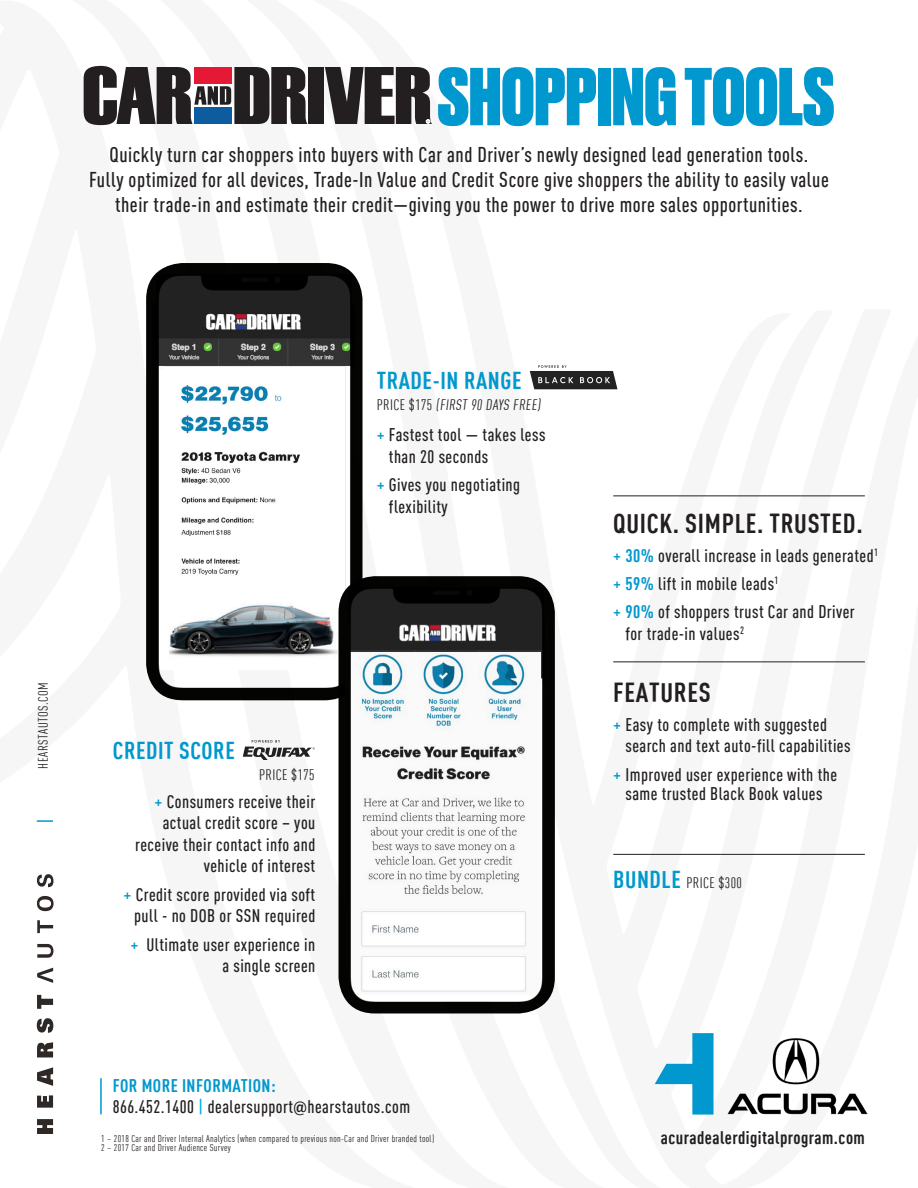
<style>
.page{position:relative;width:918px;height:1188px;background:#fff}
.page>*{position:absolute;margin:0;border:0;box-sizing:border-box;transform-origin:0 0}
.t1{font:800 77.1px "Druk";color:#0098ce}
.t2{font:700 27px "FFDIN Condensed";letter-spacing:.025em;color:#231f20}
.t3{font:700 24px "FFDIN Condensed";letter-spacing:.025em;color:#0098ce}
.t4{font:500 21px/25.2px "FFDIN Condensed";letter-spacing:.025em;color:#231f20;text-align:center}
.t5{font:500 18px/21.6px "FFDIN Condensed";letter-spacing:.025em;color:#231f20}
.t6{font:700 18px "FFDIN Condensed";letter-spacing:.025em;color:#231f20}
.t7{font:15px "FFDIN Condensed";letter-spacing:.025em;color:#231f20}
.t8{font:13.5px "FFDIN Condensed";letter-spacing:.04em;color:#231f20}
.t9{font:9.75px "FFDIN Condensed";letter-spacing:.03em;color:#231f20}
.s1{color:#0098ce}
.s2{font-weight:700;color:#0098ce}
.s3{color:#00aeef}
.s4{font-family:"Benton Sans Condensed"}
.s5{font-weight:700;font-size:24px;color:#0098ce}
</style>
<div class="page">
<svg style="left:37px;top:820px;width:16px;height:2px"></svg>
<svg style="left:37px;top:874px;width:16px;height:13px"></svg>
<svg style="left:37px;top:944px;width:16px;height:14px"></svg>
<svg style="left:37px;top:920px;width:16px;height:13px"></svg>
<svg style="left:37px;top:896px;width:17px;height:15px"></svg>
<svg style="left:37px;top:995px;width:16px;height:139px"></svg>
<svg style="left:37px;top:968px;width:16px;height:15px"></svg>
<hr style="left:100px;top:1078px;width:2px;height:36px;background:#0098ce">
<div style="left:308px;top:67px;width:16px;height:57px;background:#231f20"></div>
<svg style="left:84px;top:66px;width:223px;height:59px"></svg>
<div style="left:194px;top:108px;width:38px;height:16px;background:#0d5ca0"></div>
<div style="left:194px;top:67px;width:38px;height:16px;background:#e51836"></div>
<svg style="left:325px;top:67px;width:107px;height:57px"></svg>
<img style="left:146px;top:263px;width:217px;height:437px">
<img style="left:164px;top:367px;width:182px;height:303px">
<img style="left:339px;top:576px;width:216px;height:437px">
<hr style="left:613px;top:496px;width:252px;height:1px;background:#231f20">
<hr style="left:613px;top:854px;width:252px;height:1px;background:#231f20">
<hr style="left:613px;top:662px;width:252px;height:1px;background:#231f20">
<svg style="left:655px;top:1033px;width:59px;height:82px"></svg>
<svg style="left:530px;top:365px;width:87px;height:24px"></svg>
<svg style="left:243px;top:740px;width:72px;height:20px"></svg>
<img style="left:727px;top:1038px;width:141px;height:77px">
<p class="t1" style="left:438px;top:43px;width:398px">SHOPPING TOOLS</p>
<p class="t4" style="left:89px;top:141px;width:741px">Quickly turn car shoppers into buyers with Car and Driver’s newly designed lead generation tools.<br>Fully optimized for all devices, Trade-In Value and Credit Score give shoppers the ability to easily value their trade-in and estimate their credit—giving you the power to drive more sales opportunities.</p>
<p class="t3" style="left:377px;top:365px;width:146px">TRADE-IN RANGE</p>
<p class="t7" style="left:377px;top:396px;width:167px">PRICE $175 (FIRST 90 DAYS FREE)</p>
<p class="t5" style="left:389px;top:424px;width:158px;text-indent:-12px"><span class="s1">+</span> Fastest tool — takes less than 20 seconds</p>
<p class="t5" style="left:389px;top:474px;width:133px;text-indent:-12px"><span class="s1">+</span> Gives you negotiating flexibility</p>
<p class="t8" style="left:35px;top:769px;width:88px;rotate:-90deg">HEARSTAUTOS.COM</p>
<p class="t3" style="left:113px;top:736px;width:124px">CREDIT SCORE</p>
<p class="t7" style="left:259px;top:766px;width:57px">PRICE $175</p>
<p class="t5" style="left:135px;top:790px;width:182px;text-align:right"><span class="s1">+</span> Consumers receive their actual credit score – you receive their contact info and vehicle of interest</p>
<p class="t5" style="left:123px;top:883px;width:193px;text-align:center"><span class="s1">+</span> Credit score provided via soft pull - no DOB or SSN required</p>
<p class="t5" style="left:130px;top:933px;width:186px;text-align:right"><span class="s1">+</span> Ultimate user experience in a single screen</p>
<p class="t5" style="left:113px;top:1074px;width:299px"><span class="s2">FOR MORE INFORMATION:<br></span>866.452.1400 <span class="s3">|</span> dealersupport<span class="s4">@</span>hearstautos.com</p>
<p class="t9" style="left:101px;top:1133px;width:334px">1 – 2018 Car and Driver Internal Analytics (when compared to previous non-Car and Driver branded tool)</p>
<p class="t9" style="left:101px;top:1142px;width:131px">2 – 2017 Car and Driver Audience Survey</p>
<p class="t2" style="left:613px;top:507px;width:251px">QUICK. SIMPLE. TRUSTED.</p>
<p class="t5" style="left:613px;top:544px;width:266px"><span class="s1">+</span> <span class="s2">30%</span> overall increase in leads generated<sup>1</sup></p>
<p class="t5" style="left:613px;top:572px;width:167px"><span class="s1">+</span> <span class="s2">59%</span> lift in mobile leads<sup>1</sup></p>
<p class="t5" style="left:625px;top:601px;width:231px;text-indent:-12px"><span class="s1">+</span> <span class="s2">90%</span> of shoppers trust Car and Driver for trade-in values<sup>2</sup></p>
<p class="t2" style="left:613px;top:676px;width:99px">FEATURES</p>
<p class="t5" style="left:625px;top:713px;width:227px;text-indent:-12px"><span class="s1">+</span> Easy to complete with suggested search and text auto-fill capabilities</p>
<p class="t5" style="left:613px;top:764px;width:225px;line-height:19.8px;text-align:center"><span class="s1">+</span> Improved user experience with the same trusted Black Book values</p>
<p class="t7" style="left:613px;top:874px;width:130px"><span class="s5">BUNDLE</span> PRICE $300</p>
<p class="t6" style="left:661px;top:1126px;width:205px">acuradealerdigitalprogram.com</p>
</div>
